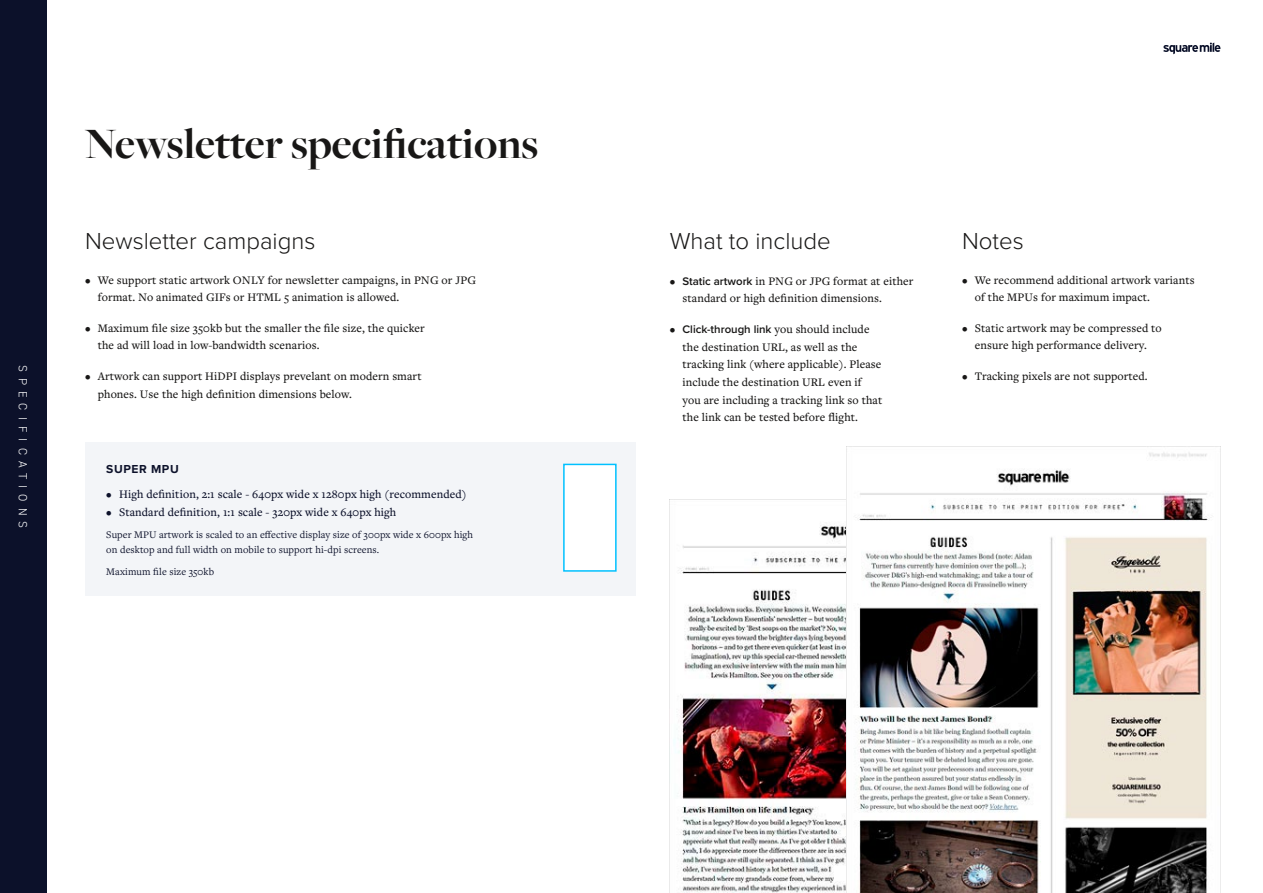
<style>
.page{position:relative;width:1263px;height:893px;background:#fff}
.page>*{position:absolute;margin:0;border:0;box-sizing:border-box;transform-origin:0 0}
.t1{font:700 45px "Freight Big Pro";color:#181716}
.t2{font:300 24px "Proxima Nova";color:#181716}
.t3{font:500 12px/17.7px "Freight Text Pro";letter-spacing:.01em;color:#181716}
.t4{font:500 12px "Freight Text Pro";letter-spacing:.01em;color:#0c112a}
.t5{font:300 12px "DIN2014";letter-spacing:.51em;color:#fff}
.t6{font:700 12px "Proxima Nova";letter-spacing:.05em;color:#0c112a}
.t7{font:10.5px/15px "Freight Text Pro";letter-spacing:.01em;color:#0c112a}
.s1{font-family:"Proxima Nova";font-weight:600;font-size:11.4px}
</style>
<div class="page">
<div style="left:0;top:0;width:47px;height:893px;background:#0c112a"></div>
<svg style="left:1163px;top:43px;width:57px;height:11px"></svg>
<div style="left:85px;top:443px;width:551px;height:153px;background:#f3f5f8"></div>
<div style="left:563px;top:464px;width:54px;height:108px;background:#fff;border:2px solid #00c1ff"></div>
<img style="left:673px;top:500px;width:174px;height:393px">
<img style="left:847px;top:446px;width:373px;height:447px">
<p class="t5" style="left:30px;top:365px;width:165px;rotate:90deg">SPECIFICATIONS</p>
<h1 class="t1" style="left:85px;top:114px;width:455px">Newsletter specifications</h1>
<h2 class="t2" style="left:85px;top:223px;width:232px">Newsletter campaigns</h2>
<p class="t3" style="left:98px;top:270px;width:380px;text-indent:-13px">• We support static artwork ONLY for newsletter campaigns, in PNG or JPG format. No animated GIFs or HTML 5 animation is allowed.</p>
<p class="t3" style="left:98px;top:319px;width:328px;text-indent:-13px">• Maximum file size 350kb but the smaller the file size, the quicker the ad will load in low-bandwidth scenarios.</p>
<p class="t3" style="left:98px;top:367px;width:325px;text-indent:-13px">• Artwork can support HiDPI displays prevelant on modern smart phones. Use the high definition dimensions below.</p>
<p class="t6" style="left:106px;top:460px;width:74px">SUPER MPU</p>
<p class="t4" style="left:106px;top:486px;width:362px">• High definition, 2:1 scale - 640px wide x 1280px high (recommended)</p>
<p class="t4" style="left:106px;top:505px;width:291px">• Standard definition, 1:1 scale - 320px wide x 640px high</p>
<p class="t7" style="left:106px;top:527px;width:368px">Super MPU artwork is scaled to an effective display size of 300px wide x 600px high on desktop and full width on mobile to support hi-dpi screens.</p>
<p class="t7" style="left:106px;top:564px;width:109px">Maximum file size 350kb</p>
<h2 class="t2" style="left:670px;top:223px;width:162px">What to include</h2>
<h2 class="t2" style="left:962px;top:223px;width:63px">Notes</h2>
<p class="t3" style="left:682px;top:272px;width:232px;text-indent:-13px">• <span class="s1">Static artwork</span> in PNG or JPG format at either standard or high definition dimensions.</p>
<p class="t3" style="left:682px;top:320px;width:201px;text-indent:-13px">• <span class="s1">Click-through link</span> you should include the destination URL, as well as the tracking link (where applicable). Please include the destination URL even if you are including a tracking link so that the link can be tested before flight.</p>
<p class="t3" style="left:975px;top:270px;width:221px;text-indent:-13px">• We recommend additional artwork variants of the MPUs for maximum impact.</p>
<p class="t3" style="left:962px;top:319px;width:201px;text-align:center">• Static artwork may be compressed to ensure high performance delivery.</p>
<p class="t3" style="left:962px;top:367px;width:187px">• Tracking pixels are not supported.</p>
</div>
